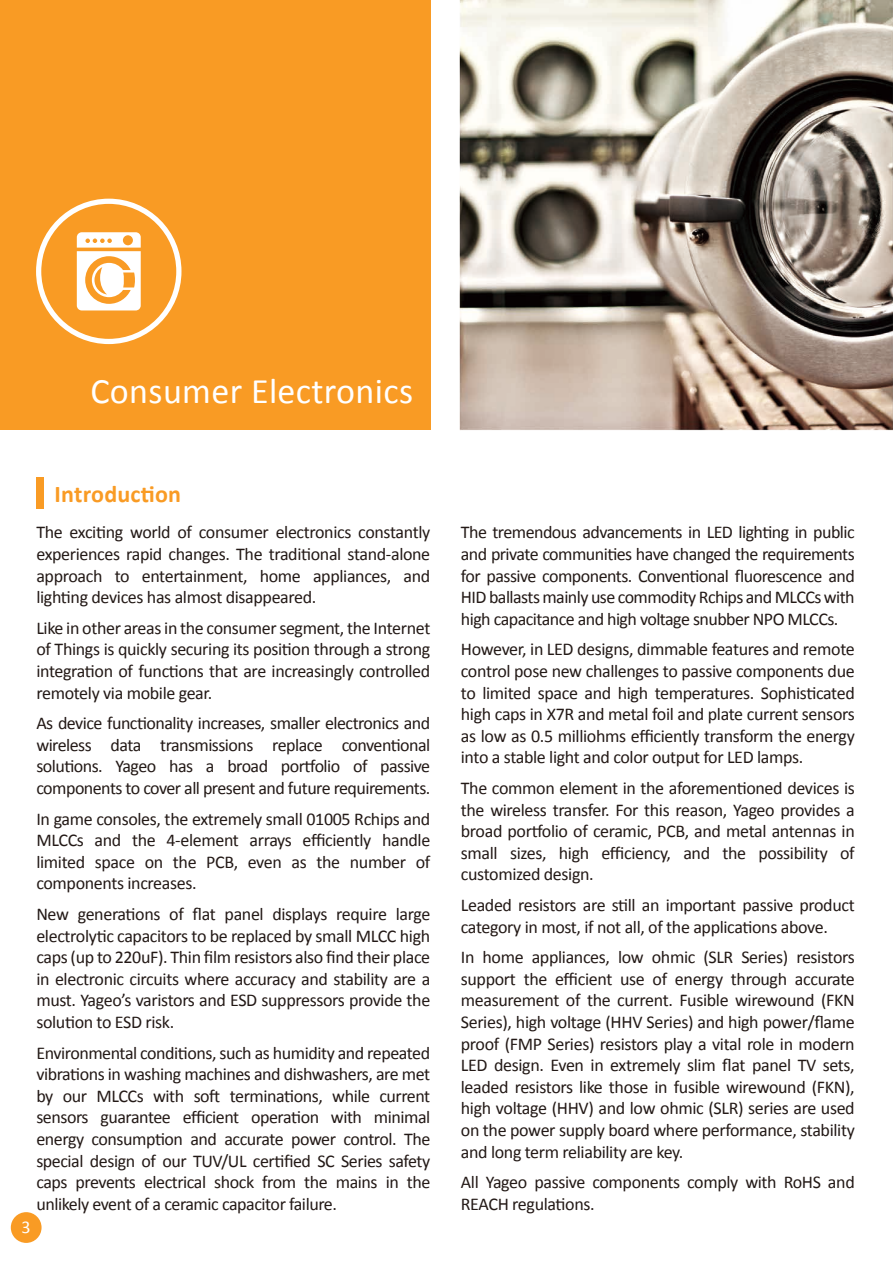
<style>
.page{position:relative;width:893px;height:1263px;background:#fff}
.page>*{position:absolute;margin:0;border:0;box-sizing:border-box;transform-origin:0 0}
.t1{font:36px "Calibri";letter-spacing:.01em;color:#fff}
.t2{font:700 24px "Calibri";letter-spacing:.01em;color:#f99b24}
.t3{font:18px/21.6px "Calibri";letter-spacing:-.02em;color:#231916;text-align:justify}
.t4{font:18px "Calibri";color:#fff}
</style>
<div class="page">
<div style="left:36px;top:478px;width:8px;height:31px;background:#f99b24"></div>
<div style="left:0;top:0;width:430px;height:430px;background:#f99b24"></div>
<div style="left:11px;top:1212px;width:31px;height:31px;background:#f99b24;border-radius:50%"></div>
<div style="left:36px;top:199px;width:145px;height:145px;border:5px solid #fff;border-radius:50%"></div>
<svg style="left:77px;top:232px;width:64px;height:78px"></svg>
<img style="left:430px;top:0;width:463px;height:431px">
<h1 class="t1" style="left:90px;top:368px;width:324px">Consumer Electronics</h1>
<h2 class="t2" style="left:55px;top:479px;width:128px">Introduction</h2>
<p class="t3" style="left:36px;top:522px;width:395px">The exciting world of consumer electronics constantly experiences rapid changes. The traditional stand-alone approach to entertainment, home appliances, and lighting devices has almost disappeared.</p>
<p class="t3" style="left:36px;top:617px;width:395px">Like in other areas in the consumer segment, the Internet of Things is quickly securing its position through a strong integration of functions that are increasingly controlled remotely via mobile gear.</p>
<p class="t3" style="left:36px;top:712px;width:396px">As device functionality increases, smaller electronics and wireless data transmissions replace conventional solutions. Yageo has a broad portfolio of passive components to cover all present and future requirements.</p>
<p class="t3" style="left:36px;top:808px;width:395px">In game consoles, the extremely small 01005 Rchips and MLCCs and the 4-element arrays efficiently handle limited space on the PCB, even as the number of components increases.</p>
<p class="t3" style="left:36px;top:903px;width:395px">New generations of flat panel displays require large electrolytic capacitors to be replaced by small MLCC high caps (up to 220uF). Thin film resistors also find their place in electronic circuits where accuracy and stability are a must. Yageo’s varistors and ESD suppressors provide the solution to ESD risk.</p>
<p class="t3" style="left:36px;top:1042px;width:395px">Environmental conditions, such as humidity and repeated vibrations in washing machines and dishwashers, are met by our MLCCs with soft terminations, while current sensors guarantee efficient operation with minimal energy consumption and accurate power control. The special design of our TUV/UL certified SC Series safety caps prevents electrical shock from the mains in the unlikely event of a ceramic capacitor failure.</p>
<p class="t4" style="left:21px;top:1216px;width:11px">3</p>
<p class="t3" style="left:461px;top:522px;width:395px">The tremendous advancements in LED lighting in public and private communities have changed the requirements for passive components. Conventional fluorescence and HID ballasts mainly use commodity Rchips and MLCCs with high capacitance and high voltage snubber NPO MLCCs.</p>
<p class="t3" style="left:461px;top:639px;width:395px">However, in LED designs, dimmable features and remote control pose new challenges to passive components due to limited space and high temperatures. Sophisticated high caps in X7R and metal foil and plate current sensors as low as 0.5 milliohms efficiently transform the energy into a stable light and color output for LED lamps.</p>
<p class="t3" style="left:461px;top:777px;width:395px">The common element in the aforementioned devices is the wireless transfer. For this reason, Yageo provides a broad portfolio of ceramic, PCB, and metal antennas in small sizes, high efficiency, and the possibility of customized design.</p>
<p class="t3" style="left:461px;top:894px;width:395px">Leaded resistors are still an important passive product category in most, if not all, of the applications above.</p>
<p class="t3" style="left:461px;top:946px;width:395px">In home appliances, low ohmic (SLR Series) resistors support the efficient use of energy through accurate measurement of the current. Fusible wirewound (FKN Series), high voltage (HHV Series) and high power/flame proof (FMP Series) resistors play a vital role in modern LED design. Even in extremely slim flat panel TV sets, leaded resistors like those in fusible wirewound (FKN), high voltage (HHV) and low ohmic (SLR) series are used on the power supply board where performance, stability and long term reliability are key.</p>
<p class="t3" style="left:461px;top:1171px;width:395px">All Yageo passive components comply with RoHS and<br>REACH regulations.</p>
</div>
